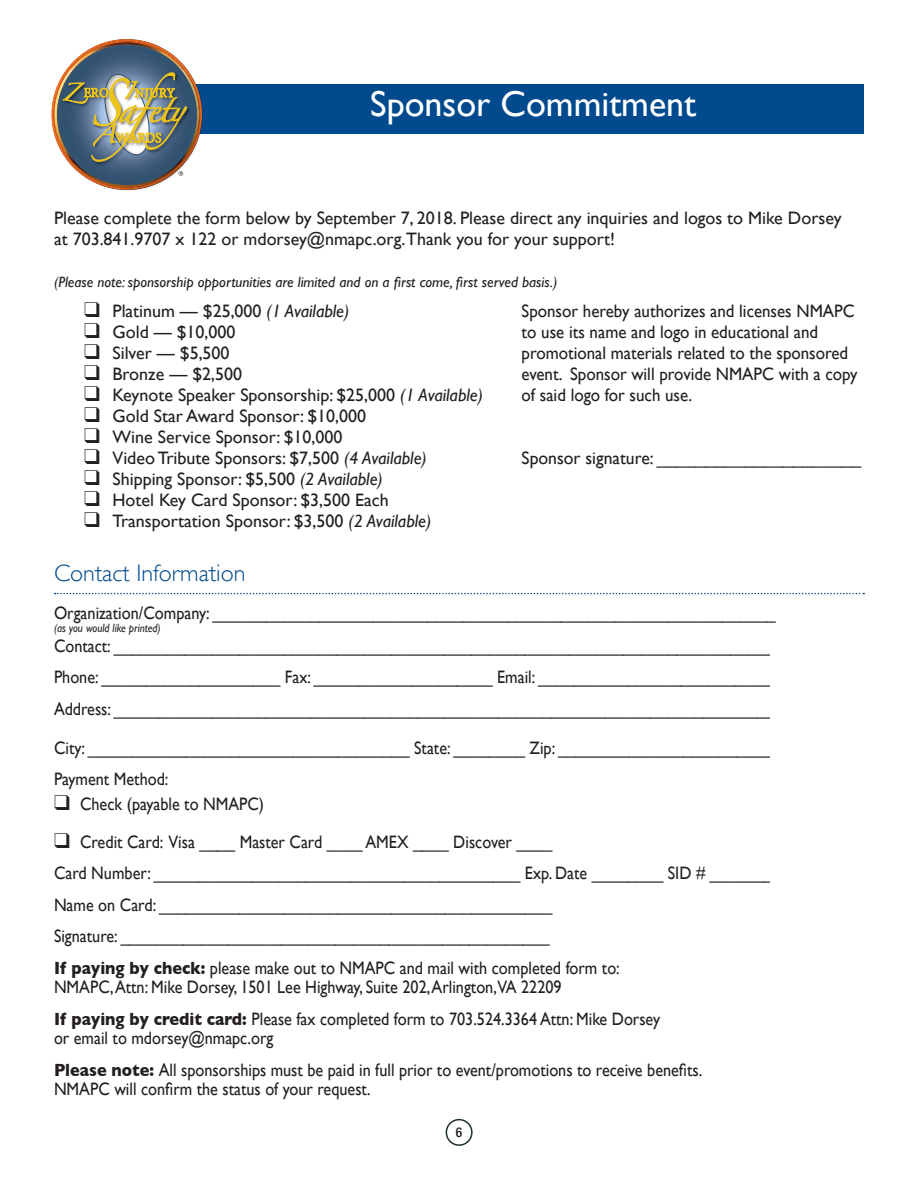
<style>
.page{position:relative;width:918px;height:1188px;background:#fff}
.page>*{position:absolute;margin:0;border:0;box-sizing:border-box;transform-origin:0 0}
.t1{font:36px "Gill Sans";color:#fff}
.t2{font:300 24px "Gill Sans";color:#004a8d}
.t3{font:18px/31.5px "Gill Sans";color:#231f20;scale:.9 1}
.t4{font:18px/21px "Gill Sans";color:#231f20}
.t5{font:18px/21px "Gill Sans";color:#231f20;scale:.94 1}
.t6{font:italic 15px "Gill Sans";color:#231f20}
.t7{font:500 condensed 13.5px "Helvetica Neue";color:#231f20}
.t8{font:italic 12px "Gill Sans";color:#231f20;scale:.9 1}
.s1{font-style:italic}
.s2{font-weight:700}
</style>
<div class="page">
<div style="left:180px;top:84px;width:684px;height:50px;background:#004a8d"></div>
<div style="left:446px;top:1119px;width:27px;height:27px;border:2px solid #1d302e;border-radius:50%"></div>
<svg style="left:55px;top:593px;width:809px;height:1px"></svg>
<img style="left:52px;top:40px;width:150px;height:149px">
<h1 class="t1" style="left:370px;top:83px;width:328px">Sponsor Commitment</h1>
<p class="t4" style="left:54px;top:207px;width:789px">Please complete the form below by September 7, 2018. Please direct any inquiries and logos to Mike Dorsey at 703.841.9707 x 122 or mdorsey@nmapc.org.Thank you for your support!</p>
<p class="t6" style="left:54px;top:273px;width:505px">(Please note: sponsorship opportunities are limited and on a first come, first served basis.)</p>
<p class="t4" style="left:84px;top:300px;width:267px">❑ Platinum — $25,000 <span class="s1">(1 Available)</span></p>
<p class="t4" style="left:84px;top:321px;width:153px">❑ Gold — $10,000</p>
<p class="t4" style="left:84px;top:342px;width:147px">❑ Silver — $5,500</p>
<p class="t4" style="left:84px;top:363px;width:160px">❑ Bronze — $2,500</p>
<p class="t4" style="left:84px;top:384px;width:401px">❑ Keynote Speaker Sponsorship: $25,000 <span class="s1">(1 Available)</span></p>
<p class="t4" style="left:84px;top:405px;width:284px">❑ Gold Star Award Sponsor: $10,000</p>
<p class="t4" style="left:84px;top:426px;width:260px">❑ Wine Service Sponsor: $10,000</p>
<p class="t4" style="left:84px;top:447px;width:344px">❑ Video Tribute Sponsors: $7,500 <span class="s1">(4 Available)</span></p>
<p class="t4" style="left:84px;top:468px;width:300px">❑ Shipping Sponsor: $5,500 <span class="s1">(2 Available)</span></p>
<p class="t4" style="left:84px;top:489px;width:306px">❑ Hotel Key Card Sponsor: $3,500 Each</p>
<p class="t4" style="left:84px;top:510px;width:349px">❑ Transportation Sponsor: $3,500 <span class="s1">(2 Available)</span></p>
<p class="t5" style="left:522px;top:300px;width:359px">Sponsor hereby authorizes and licenses NMAPC to use its name and logo in educational and promotional materials related to the sponsored event. Sponsor will provide NMAPC with a copy of said logo for such use.</p>
<p class="t4" style="left:522px;top:447px;width:341px">Sponsor signature: _____________________</p>
<h2 class="t2" style="left:54px;top:554px;width:193px">Contact Information</h2>
<p class="t3" style="left:54px;top:597px;width:804px">Organization/Company: _______________________________________________________________</p>
<p class="t8" style="left:54px;top:621px;width:120px">(as you would like printed)</p>
<p class="t3" style="left:54px;top:630px;width:808px">Contact: __________________________________________________________________________<br>Phone: ____________________ Fax: ____________________ Email: ___________________________<br>Address: __________________________________________________________________________</p>
<p class="t3" style="left:54px;top:732px;width:810px">City: ____________________________________ State: ________ Zip: _________________________<br>Payment Method:</p>
<p class="t3" style="left:54px;top:788px;width:235px">❑ Check (payable to NMAPC)</p>
<p class="t3" style="left:54px;top:826px;width:810px">❑ Credit Card: Visa ____ Master Card ____ AMEX ____ Discover ____<br>Card Number: _________________________________________ Exp. Date ________ SID # ________ Name on Card: ____________________________________________<br>Signature: ________________________________________________<br><span class="s2">If paying by check:</span> please make out to NMAPC and mail with completed form to:</p>
<p class="t3" style="left:54px;top:971px;width:675px">NMAPC, Attn: Mike Dorsey, 1501 Lee Highway, Suite 202, Arlington,VA 22209<br><span class="s2">If paying by credit card:</span> Please fax completed form to 703.524.3364 Attn: Mike Dorsey</p>
<p class="t3" style="left:54px;top:1022px;width:722px">or email to mdorsey@nmapc.org<br><span class="s2">Please note:</span> All sponsorships must be paid in full prior to event/promotions to receive benefits.</p>
<p class="t3" style="left:54px;top:1073px;width:353px">NMAPC will confirm the status of your request.</p>
<p class="t7" style="left:456px;top:1125px;width:8px">6</p>
</div>
